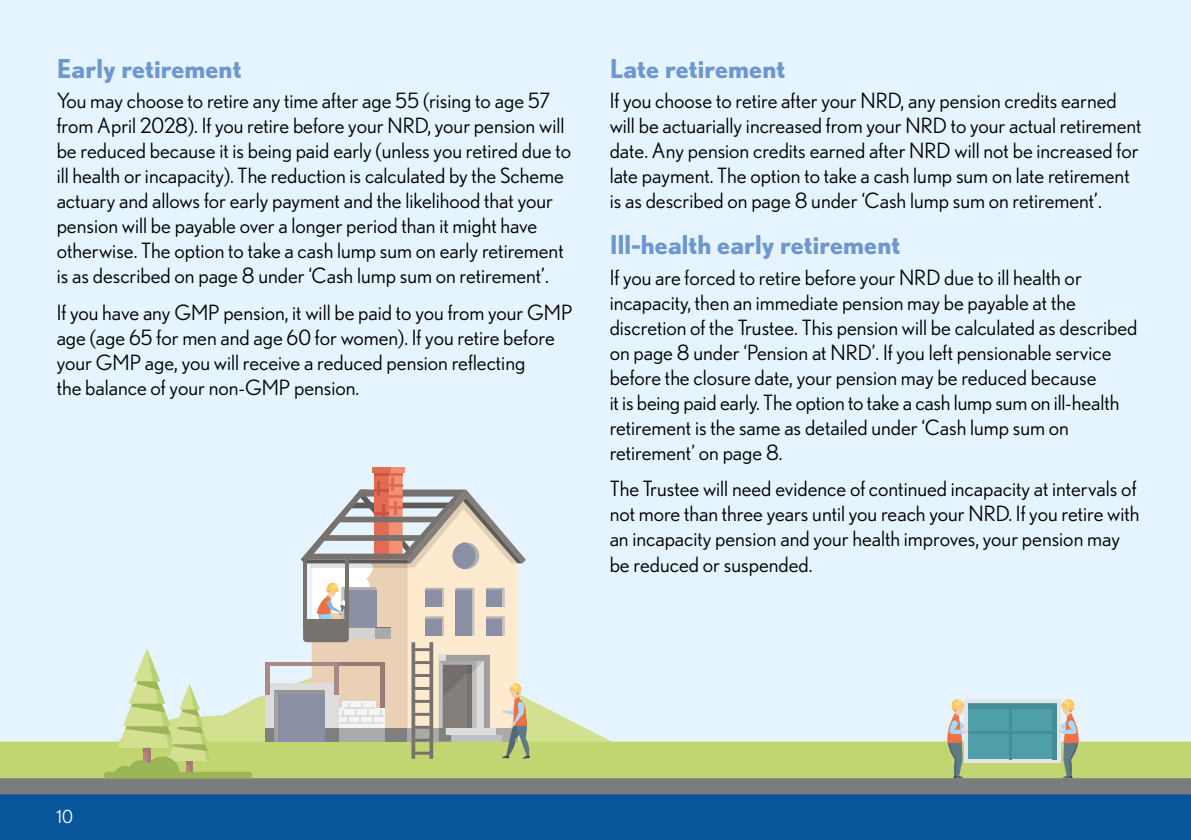
<style>
.page{position:relative;width:1191px;height:840px;background:#fff}
.page>*{position:absolute;margin:0;border:0;box-sizing:border-box;transform-origin:0 0}
.t1{font:700 26px "Nobel";color:#6d97d0}
.t2{font:21px/25px "Nobel";color:#000}
.t3{font:18px "Nobel";color:#fff}
</style>
<div class="page">
<div style="left:0;top:0;width:1191px;height:794px;background:#e5f4fe"></div>
<div style="left:0;top:794px;width:1191px;height:45px;background:#07559a"></div>
<svg style="left:0;top:467px;width:1191px;height:327px"></svg>
<p class="t1" style="left:57px;top:53px;width:186px">Early retirement</p>
<p class="t2" style="left:57px;top:88px;width:516px">You may choose to retire any time after age 55 (rising to age 57 from April 2028). If you retire before your NRD, your pension will be reduced because it is being paid early (unless you retired due to ill health or incapacity). The reduction is calculated by the Scheme actuary and allows for early payment and the likelihood that your pension will be payable over a longer period than it might have otherwise. The option to take a cash lump sum on early retirement is as described on page 8 under ‘Cash lump sum on retirement’.</p>
<p class="t2" style="left:57px;top:299px;width:517px">If you have any GMP pension, it will be paid to you from your GMP age (age 65 for men and age 60 for women). If you retire before your GMP age, you will receive a reduced pension reflecting<br>the balance of your non-GMP pension.</p>
<p class="t1" style="left:609px;top:53px;width:177px">Late retirement</p>
<p class="t2" style="left:609px;top:88px;width:533px">If you choose to retire after your NRD, any pension credits earned will be actuarially increased from your NRD to your actual retirement date. Any pension credits earned after NRD will not be increased for late payment. The option to take a cash lump sum on late retirement is as described on page 8 under ‘Cash lump sum on retirement’.</p>
<p class="t1" style="left:609px;top:229px;width:292px">Ill-health early retirement</p>
<p class="t2" style="left:609px;top:264px;width:529px">If you are forced to retire before your NRD due to ill health or incapacity, then an immediate pension may be payable at the discretion of the Trustee. This pension will be calculated as described on page 8 under ‘Pension at NRD’. If you left pensionable service before the closure date, your pension may be reduced because<br>it is being paid early. The option to take a cash lump sum on ill-health retirement is the same as detailed under ‘Cash lump sum on retirement’ on page 8.</p>
<p class="t2" style="left:609px;top:476px;width:531px">The Trustee will need evidence of continued incapacity at intervals of not more than three years until you reach your NRD. If you retire with an incapacity pension and your health improves, your pension may be reduced or suspended.</p>
<p class="t3" style="left:57px;top:805px;width:18px">10</p>
</div>
